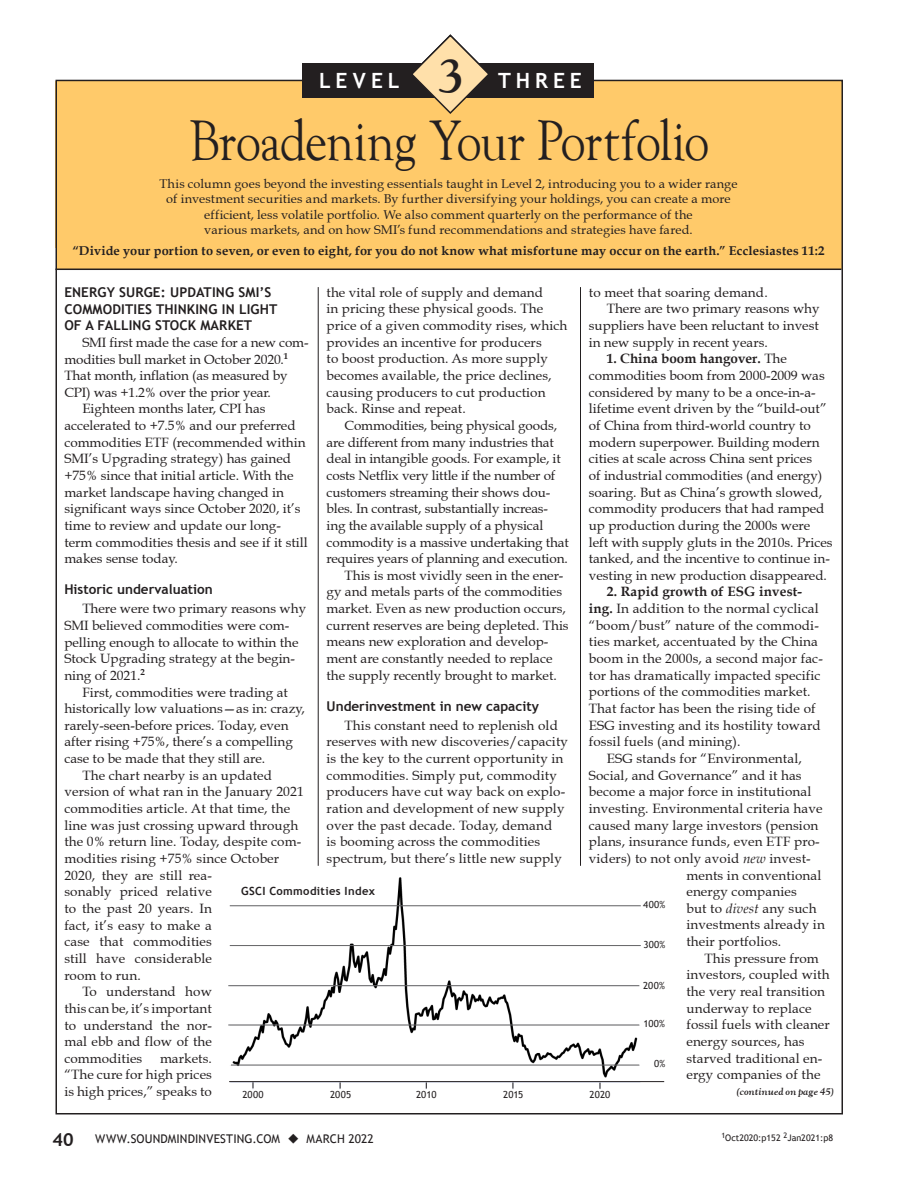
<style>
.page{position:relative;width:918px;height:1188px;background:#fff}
.page>*{position:absolute;margin:0;border:0;box-sizing:border-box;transform-origin:0 0}
.t1{font:50.4px "Goudy Old Style";letter-spacing:-.03em;color:#231f20;scale:.89 1}
.t2{font:45px "Goudy Old Style";letter-spacing:-.03em;color:#231f20}
.t3{font:700 21px "Trebuchet MS";letter-spacing:.235em;color:#fff}
._501_NORM__9___11_1{font:13.5px/16.6px "Book Antiqua";color:#231f20}
._510_HEADINGS{font:700 13.5px/16.6px "Trebuchet MS";letter-spacing:.01em;color:#231f20}
._512_Subheads_within{font:700 13.5px "Trebuchet MS";color:#231f20}
.t4{font:12.75px/15.3px "Book Antiqua";letter-spacing:.01em;color:#231f20;text-align:center}
.t5{font:700 12.75px "Book Antiqua";letter-spacing:.015em;color:#231f20}
.t6{font:12px "Trebuchet MS";letter-spacing:.01em;color:#231f20}
.t7{font:700 11.25px "Trebuchet MS";letter-spacing:.03em;color:#231f20}
.t8{font:9.75px "Trebuchet MS";letter-spacing:.005em;color:#231f20}
.t9{font:9px "Trebuchet MS";color:#231f20}
.t10{font:italic 700 9px "Goudy";letter-spacing:-.015em;color:#231f20}
.s1{font-family:"Goudy";font-size:45px;color:#231f20}
.s2{font-weight:700}
.s3{font-style:italic}
.s4{font-weight:700;font-size:18px}
</style>
<div class="page">
<div style="left:57px;top:81px;width:785px;height:187px;background:#ffca6a"></div>
<hr style="left:56px;top:269px;width:786px;height:1px;background:#231f20">
<div style="left:303px;top:63px;width:291px;height:35px;background:#231f20"></div>
<svg style="left:413px;top:34px;width:75px;height:80px"></svg>
<hr style="left:580px;top:287px;width:1px;height:579px;background:#231f20">
<hr style="left:318px;top:287px;width:1px;height:579px;background:#231f20">
<img style="left:228px;top:877px;width:427px;height:212px">
<hr style="left:230px;top:906px;width:411px;height:1px;background:#636366">
<hr style="left:230px;top:945px;width:411px;height:1px;background:#636366">
<hr style="left:228px;top:985px;width:411px;height:1px;background:#636366">
<hr style="left:228px;top:1025px;width:411px;height:1px;background:#636366">
<hr style="left:229px;top:1081px;width:435px;height:1px;background:#231f20">
<hr style="left:231px;top:1065px;width:408px;height:1px;background:#636366">
<h3 class="t3" style="left:319px;top:68px;width:264px">LEVEL <span class="s1">3</span> THREE</h3>
<h1 class="t1" style="left:189px;top:109px;width:586px">Broadening Your Portfolio</h1>
<h2 class="t2" style="left:188px;top:113px;width:523px">Broadening Your Portfolio</h2>
<p class="t4" style="left:159px;top:176px;width:580px">This column goes beyond the investing essentials taught in Level 2, introducing you to a wider range of investment securities and markets. By further diversifying your holdings, you can create a more efficient, less volatile portfolio. We also comment quarterly on the performance of the<br>various markets, and on how SMI’s fund recommendations and strategies have fared.</p>
<p class="t5" style="left:72px;top:242px;width:754px">“Divide your portion to seven, or even to eight, for you do not know what misfortune may occur on the earth.” Ecclesiastes 11:2</p>
<p class="_501_NORM__9___11_1" style="left:327px;top:284px;width:242px">the vital role of supply and demand<br>in pricing these physical goods. The price of a given commodity rises, which provides an incentive for producers<br>to boost production. As more supply becomes available, the price declines, causing producers to cut production back. Rinse and repeat.</p>
<p class="_501_NORM__9___11_1" style="left:327px;top:417px;width:244px;text-indent:18px">Commodities, being physical goods, are different from many industries that deal in intangible goods. For example, it costs Netflix very little if the number of customers streaming their shows dou&shy;bles. In contrast, substantially increas&shy;ing the available supply of a physical commodity is a massive undertaking that requires years of planning and execution.</p>
<p class="_501_NORM__9___11_1" style="left:327px;top:567px;width:244px;text-indent:18px">This is most vividly seen in the ener&shy;gy and metals parts of the commodities market. Even as new production occurs, current reserves are being depleted. This means new exploration and develop&shy;ment are constantly needed to replace the supply recently brought to market.</p>
<p class="_512_Subheads_within" style="left:327px;top:697px;width:214px">Underinvestment in new capacity</p>
<p class="_501_NORM__9___11_1" style="left:327px;top:717px;width:243px;text-indent:18px">This constant need to replenish old reserves with new discoveries/capacity is the key to the current opportunity in commodities. Simply put, commodity producers have cut way back on explo&shy;ration and development of new supply over the past decade. Today, demand<br>is booming across the commodities spectrum, but there’s little new supply</p>
<p class="_501_NORM__9___11_1" style="left:589px;top:284px;width:180px">to meet that soaring demand.</p>
<p class="_501_NORM__9___11_1" style="left:589px;top:301px;width:232px;text-align:justify;text-indent:18px">There are two primary reasons why suppliers have been reluctant to invest in new supply in recent years.</p>
<p class="_501_NORM__9___11_1" style="left:589px;top:350px;width:245px;text-indent:18px"><span class="s2">1. China boom hangover.</span> The commodities boom from 2000-2009 was considered by many to be a once-in-a&shy;lifetime event driven by the “build-out” of China from third-world country to modern superpower. Building modern cities at scale across China sent prices<br>of industrial commodities (and energy) soaring. But as China’s growth slowed, commodity producers that had ramped up production during the 2000s were left with supply gluts in the 2010s. Prices tanked, and the incentive to continue in&shy;vesting in new production disappeared.</p>
<p class="_501_NORM__9___11_1" style="left:589px;top:584px;width:236px;text-indent:18px"><span class="s2">2. Rapid growth of ESG invest&shy;ing.</span> In addition to the normal cyclical “boom/bust” nature of the commodi&shy;ties market, accentuated by the China boom in the 2000s, a second major fac&shy;tor has dramatically impacted specific portions of the commodities market.<br>That factor has been the rising tide of ESG investing and its hostility toward fossil fuels (and mining).</p>
<p class="_501_NORM__9___11_1" style="left:607px;top:750px;width:197px">ESG stands for “Environmental,</p>
<p class="_501_NORM__9___11_1" style="left:589px;top:767px;width:214px">Social, and Governance” and it has</p>
<p class="_501_NORM__9___11_1" style="left:589px;top:783px;width:224px">become a major force in institutional</p>
<p class="_501_NORM__9___11_1" style="left:589px;top:800px;width:235px">investing. Environmental criteria have</p>
<p class="_501_NORM__9___11_1" style="left:589px;top:817px;width:231px">caused many large investors (pension</p>
<p class="_501_NORM__9___11_1" style="left:589px;top:833px;width:232px">plans, insurance funds, even ETF pro-</p>
<p class="_501_NORM__9___11_1" style="left:589px;top:850px;width:223px">viders) to not only avoid <span class="s3">new</span> invest-</p>
<p class="_501_NORM__9___11_1" style="left:686px;top:867px;width:137px">ments in conventional</p>
<p class="_501_NORM__9___11_1" style="left:686px;top:883px;width:112px">energy companies</p>
<p class="_501_NORM__9___11_1" style="left:686px;top:900px;width:132px">but to <span class="s3">divest</span> any such</p>
<p class="_501_NORM__9___11_1" style="left:686px;top:917px;width:140px">investments already in</p>
<p class="_501_NORM__9___11_1" style="left:686px;top:933px;width:96px">their portfolios.</p>
<p class="_501_NORM__9___11_1" style="left:686px;top:950px;width:145px;text-indent:18px">This pressure from investors, coupled with the very real transition underway to replace fossil fuels with cleaner energy sources, has starved traditional en&shy;ergy companies of the</p>
<p class="t10" style="left:737px;top:1085px;width:98px">(continued on page 45)</p>
<p class="_510_HEADINGS" style="left:64px;top:284px;width:215px">ENERGY SURGE: UPDATING SMI’S<br>COMMODITIES THINKING IN LIGHT<br>OF A FALLING STOCK MARKET</p>
<p class="_501_NORM__9___11_1" style="left:64px;top:334px;width:246px;text-indent:18px">SMI first made the case for a new com&shy;modities bull market in October 2020.<sup>1<br></sup>That month, inflation (as measured by CPI) was +1.2% over the prior year.</p>
<p class="_501_NORM__9___11_1" style="left:64px;top:401px;width:245px;text-indent:18px">Eighteen months later, CPI has accelerated to +7.5% and our preferred commodities ETF (recommended within SMI’s Upgrading strategy) has gained +75% since that initial article. With the market landscape having changed in significant ways since October 2020, it’s time to review and update our long&shy;term commodities thesis and see if it still makes sense today.</p>
<p class="_512_Subheads_within" style="left:64px;top:581px;width:150px">Historic undervaluation</p>
<p class="_501_NORM__9___11_1" style="left:64px;top:600px;width:243px;text-indent:18px">There were two primary reasons why<br>SMI believed commodities were com&shy;pelling enough to allocate to within the<br>Stock Upgrading strategy at the begin&shy;ning of 2021.<sup>2</sup></p>
<p class="_501_NORM__9___11_1" style="left:64px;top:684px;width:242px;text-indent:18px">First, commodities were trading at historically low valuations—as in: crazy, rarely-seen-before prices. Today, even after rising +75%, there’s a compelling case to be made that they still are.</p>
<p class="_501_NORM__9___11_1" style="left:64px;top:767px;width:241px;text-indent:18px">The chart nearby is an updated version of what ran in the January 2021 commodities article. At that time, the line was just crossing upward through the 0% return line. Today, despite com&shy;modities rising +75% since October</p>
<p class="_501_NORM__9___11_1" style="left:64px;top:867px;width:149px;text-align:justify">2020, they are still rea&shy;sonably priced relative to the past 20 years. In fact, it’s easy to make a case that commodities still have considerable room to run.</p>
<p class="_501_NORM__9___11_1" style="left:64px;top:983px;width:149px;text-align:justify;text-indent:18px">To understand how this can be, it’s important to understand the nor&shy;mal ebb and flow of the commodities</p>
<p class="t7" style="left:241px;top:884px;width:135px">GSCI Commodities Index</p>
<p class="t8" style="left:643px;top:899px;width:24px">400%</p>
<p class="t8" style="left:643px;top:939px;width:24px">300%</p>
<p class="t8" style="left:643px;top:979px;width:23px">200%</p>
<p class="t8" style="left:643px;top:1018px;width:23px">100%</p>
<p class="_501_NORM__9___11_1" style="left:64px;top:1050px;width:149px;text-align:justify;text-indent:96px">markets. “The cure for high prices is high prices,” speaks to</p>
<p class="t8" style="left:654px;top:1058px;width:13px">0%</p>
<p class="t8" style="left:242px;top:1089px;width:23px">2000</p>
<p class="t8" style="left:330px;top:1089px;width:23px">2005</p>
<p class="t8" style="left:416px;top:1089px;width:22px">2010</p>
<p class="t8" style="left:503px;top:1089px;width:22px">2015</p>
<p class="t8" style="left:590px;top:1089px;width:22px">2020</p>
<p class="t6" style="left:52px;top:1131px;width:323px"><span class="s4">40</span> WWW.SOUNDMINDINVESTING.COM ◆ MARCH 2022</p>
<p class="t9" style="left:721px;top:1132px;width:113px"><sup>1</sup>Oct2020:p152 <sup>2</sup>Jan2021:p8</p>
</div>
